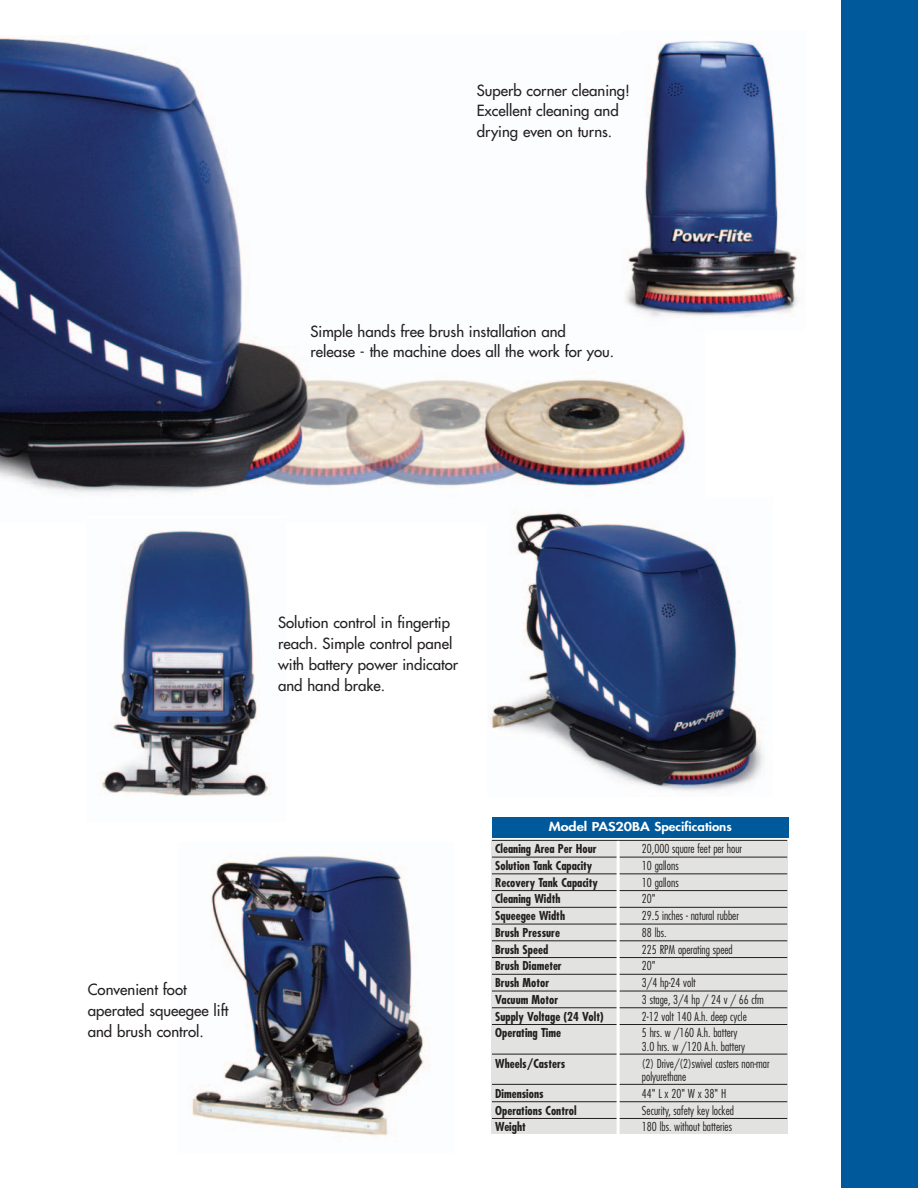
<style>
.page{position:relative;width:918px;height:1188px;background:#fff}
.page>*{position:absolute;margin:0;border:0;box-sizing:border-box;transform-origin:0 0}
.t1{font:15px/20.9px "Futura";color:#231f20}
.t2{font:300 condensed 12px/13.5px "Futura";color:#231f20}
.t3{font:700 condensed 12px "Futura";color:#231f20}
.t4{font:800 12px "Futura";color:#fff;scale:1.2 1}
</style>
<div class="page">
<img style="left:0;top:37px;width:686px;height:457px">
<div style="left:842px;top:0;width:76px;height:1188px;background:#00599a"></div>
<div style="left:491px;top:840px;width:297px;height:293px;background:#e2e2e1"></div>
<hr style="left:492px;top:840px;width:295px;height:1px;background:#231f20">
<hr style="left:492px;top:857px;width:295px;height:1px;background:#231f20">
<hr style="left:492px;top:874px;width:295px;height:1px;background:#231f20">
<hr style="left:492px;top:890px;width:295px;height:1px;background:#231f20">
<hr style="left:492px;top:907px;width:295px;height:1px;background:#231f20">
<hr style="left:492px;top:924px;width:295px;height:1px;background:#231f20">
<hr style="left:492px;top:941px;width:295px;height:1px;background:#231f20">
<hr style="left:492px;top:957px;width:295px;height:1px;background:#231f20">
<hr style="left:492px;top:974px;width:295px;height:1px;background:#231f20">
<hr style="left:492px;top:991px;width:295px;height:1px;background:#231f20">
<hr style="left:492px;top:1008px;width:295px;height:1px;background:#231f20">
<hr style="left:492px;top:1024px;width:295px;height:1px;background:#231f20">
<hr style="left:492px;top:1054px;width:295px;height:1px;background:#231f20">
<hr style="left:492px;top:1084px;width:295px;height:1px;background:#231f20">
<hr style="left:492px;top:1101px;width:295px;height:1px;background:#231f20">
<hr style="left:492px;top:1118px;width:295px;height:1px;background:#231f20">
<div style="left:492px;top:817px;width:297px;height:20px;background:#00599a"></div>
<hr style="left:617px;top:841px;width:3px;height:300px;background:#fff">
<img style="left:192px;top:856px;width:237px;height:280px">
<img style="left:623px;top:37px;width:175px;height:294px">
<img style="left:490px;top:512px;width:274px;height:280px">
<img style="left:101px;top:530px;width:168px;height:266px">
<p class="t1" style="left:477px;top:81px;width:155px">Superb corner cleaning!<br>Excellent cleaning and drying even on turns.</p>
<p class="t1" style="left:310px;top:322px;width:305px;line-height:20.1px">Simple hands free brush installation and release - the machine does all the work for you.</p>
<p class="t1" style="left:278px;top:614px;width:182px">Solution control in fingertip reach. Simple control panel with battery power indicator and hand brake.</p>
<p class="t1" style="left:88px;top:980px;width:142px">Convenient foot aperated squeegee lift and brush control.</p>
<p class="t4" style="left:549px;top:820px;width:154px">Model PAS20BA Specifications</p>
<p class="t3" style="left:495px;top:844px;width:103px">Cleaning Area Per Hour</p>
<p class="t2" style="left:642px;top:843px;width:102px">20,000 square feet per hour</p>
<p class="t3" style="left:495px;top:860px;width:99px">Solution Tank Capacity</p>
<p class="t2" style="left:642px;top:860px;width:38px">10 gallons</p>
<p class="t3" style="left:495px;top:877px;width:104px">Recovery Tank Capacity</p>
<p class="t2" style="left:642px;top:876px;width:38px">10 gallons</p>
<p class="t3" style="left:495px;top:894px;width:67px">Cleaning Width</p>
<p class="t2" style="left:642px;top:893px;width:15px">20"</p>
<p class="t3" style="left:495px;top:910px;width:71px">Squeegee Width</p>
<p class="t2" style="left:642px;top:910px;width:98px">29.5 inches - natural rubber</p>
<p class="t3" style="left:495px;top:927px;width:66px">Brush Pressure</p>
<p class="t2" style="left:642px;top:927px;width:26px">88 lbs.</p>
<p class="t3" style="left:495px;top:944px;width:55px">Brush Speed</p>
<p class="t2" style="left:642px;top:943px;width:92px">225 RPM operating speed</p>
<p class="t3" style="left:495px;top:961px;width:68px">Brush Diameter</p>
<p class="t2" style="left:642px;top:960px;width:15px">20"</p>
<p class="t3" style="left:495px;top:977px;width:56px">Brush Motor</p>
<p class="t2" style="left:642px;top:977px;width:55px">3/4 hp-24 volt</p>
<p class="t3" style="left:495px;top:994px;width:65px">Vacuum Motor</p>
<p class="t2" style="left:642px;top:993px;width:124px">3 stage, 3/4 hp / 24 v / 66 cfm</p>
<p class="t3" style="left:495px;top:1011px;width:110px">Supply Voltage (24 Volt)</p>
<p class="t2" style="left:642px;top:1010px;width:106px">2-12 volt 140 A.h. deep cycle</p>
<p class="t3" style="left:495px;top:1028px;width:67px">Operating Time</p>
<p class="t2" style="left:642px;top:1027px;width:105px">5 hrs. w /160 A.h. battery<br>3.0 hrs. w /120 A.h. battery</p>
<p class="t3" style="left:495px;top:1058px;width:72px">Wheels/Casters</p>
<p class="t2" style="left:642px;top:1057px;width:129px">(2) Drive/(2)swivel casters non-mar polyurethane</p>
<p class="t3" style="left:495px;top:1088px;width:50px">Dimensions</p>
<p class="t2" style="left:642px;top:1087px;width:86px">44" L x 20" W x 38" H</p>
<p class="t3" style="left:495px;top:1105px;width:83px">Operations Control</p>
<p class="t2" style="left:642px;top:1104px;width:94px">Security, safety key locked</p>
<p class="t3" style="left:495px;top:1122px;width:32px">Weight</p>
<p class="t2" style="left:642px;top:1121px;width:92px">180 lbs. without batteries</p>
</div>
